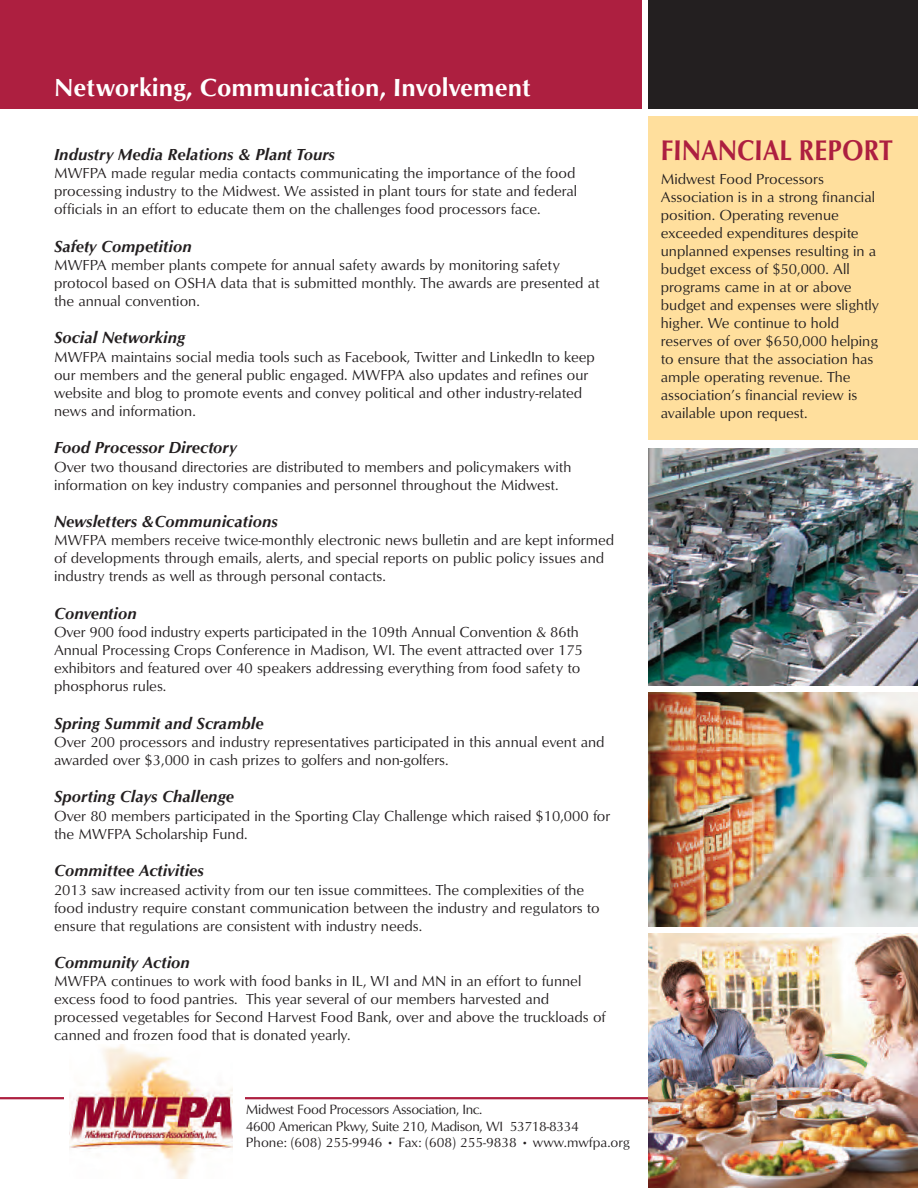
<style>
.page{position:relative;width:918px;height:1188px;background:#fff}
.page>*{position:absolute;margin:0;border:0;box-sizing:border-box;transform-origin:0 0}
.t1{font:29.25px "Optimum Bold DTC";color:#ad1f40;scale:.87 1}
.t2{font:25.5px "Optimum Bold DTC";color:#fff}
.t3{font:16.5px "Optimum Bold Italic DTC";color:#231f20}
.t4{font:15px/18px "Optimum Roman DTC";color:#231f20}
.t5{font:13.8px/16.6px "Optimum Roman DTC";letter-spacing:-.025em;color:#231f20}
</style>
<div class="page">
<div style="left:648px;top:116px;width:270px;height:324px;background:#ffdf9d"></div>
<div style="left:0;top:0;width:641px;height:109px;background:#ad1f40"></div>
<div style="left:648px;top:0;width:270px;height:108px;background:#231f20"></div>
<img style="left:648px;top:693px;width:270px;height:233px">
<img style="left:648px;top:448px;width:270px;height:238px">
<hr style="left:0;top:1097px;width:918px;height:2px;background:#ad1f40">
<div style="left:64px;top:1037px;width:181px;height:149px;background:#fff"></div>
<img style="left:70px;top:1044px;width:162px;height:135px">
<img style="left:648px;top:933px;width:270px;height:255px">
<h2 class="t2" style="left:54px;top:73px;width:478px">Networking, Communication, Involvement</h2>
<p class="t3" style="left:54px;top:144px;width:283px">Industry Media Relations &amp; Plant Tours</p>
<p class="t4" style="left:54px;top:164px;width:525px;text-align:justify">MWFPA made regular media contacts communicating the importance of the food processing industry to the Midwest. We assisted in plant tours for state and federal officials in an effort to educate them on the challenges food processors face.</p>
<p class="t3" style="left:54px;top:236px;width:139px">Safety Competition</p>
<p class="t4" style="left:54px;top:256px;width:547px">MWFPA member plants compete for annual safety awards by monitoring safety protocol based on OSHA data that is submitted monthly. The awards are presented at the annual convention.</p>
<p class="t3" style="left:54px;top:328px;width:133px">Social Networking</p>
<p class="t4" style="left:54px;top:348px;width:542px">MWFPA maintains social media tools such as Facebook, Twitter and LinkedIn to keep our members and the general public engaged. MWFPA also updates and refines our website and blog to promote events and convey political and other industry-related news and information.</p>
<p class="t3" style="left:54px;top:438px;width:184px">Food Processor Directory</p>
<p class="t4" style="left:54px;top:457px;width:519px">Over two thousand directories are distributed to members and policymakers with information on key industry companies and personnel throughout the Midwest.</p>
<p class="t3" style="left:54px;top:512px;width:225px">Newsletters &amp;Communications</p>
<p class="t4" style="left:54px;top:531px;width:562px">MWFPA members receive twice-monthly electronic news bulletin and are kept informed of developments through emails, alerts, and special reports on public policy issues and industry trends as well as through personal contacts.</p>
<p class="t3" style="left:54px;top:603px;width:84px">Convention</p>
<p class="t4" style="left:54px;top:623px;width:530px">Over 900 food industry experts participated in the 109th Annual Convention &amp; 86th Annual Processing Crops Conference in Madison, WI. The event attracted over 175 exhibitors and featured over 40 speakers addressing everything from food safety to phosphorus rules.</p>
<p class="t3" style="left:54px;top:713px;width:211px">Spring Summit and Scramble</p>
<p class="t4" style="left:54px;top:733px;width:552px">Over 200 processors and industry representatives participated in this annual event and awarded over $3,000 in cash prizes to golfers and non-golfers.</p>
<p class="t3" style="left:54px;top:787px;width:182px">Sporting Clays Challenge</p>
<p class="t4" style="left:54px;top:807px;width:558px">Over 80 members participated in the Sporting Clay Challenge which raised $10,000 for the MWFPA Scholarship Fund.</p>
<p class="t3" style="left:54px;top:861px;width:151px">Committee Activities</p>
<p class="t4" style="left:54px;top:880px;width:547px">2013 saw increased activity from our ten issue committees. The complexities of the food industry require constant communication between the industry and regulators to ensure that regulations are consistent with industry needs.</p>
<p class="t3" style="left:54px;top:953px;width:138px">Community Action</p>
<p class="t4" style="left:54px;top:972px;width:553px">MWFPA continues to work with food banks in IL, WI and MN in an effort to funnel excess food to food pantries. This year several of our members harvested and processed vegetables for Second Harvest Food Bank, over and above the truckloads of canned and frozen food that is donated yearly.</p>
<p class="t5" style="left:246px;top:1101px;width:386px">Midwest Food Processors Association, Inc.<br>4600 American Pkwy, Suite 210, Madison, WI 53718-8334<br>Phone: (608) 255-9946 • Fax: (608) 255-9838 • www.mwfpa.org</p>
<h1 class="t1" style="left:661px;top:132px;width:268px">FINANCIAL REPORT</h1>
<p class="t4" style="left:661px;top:170px;width:220px">Midwest Food Processors<br>Association is in a strong financial position. Operating revenue exceeded expenditures despite unplanned expenses resulting in a budget excess of $50,000. All programs came in at or above budget and expenses were slightly higher. We continue to hold reserves of over $650,000 helping to ensure that the association has ample operating revenue. The association’s financial review is available upon request.</p>
</div>
